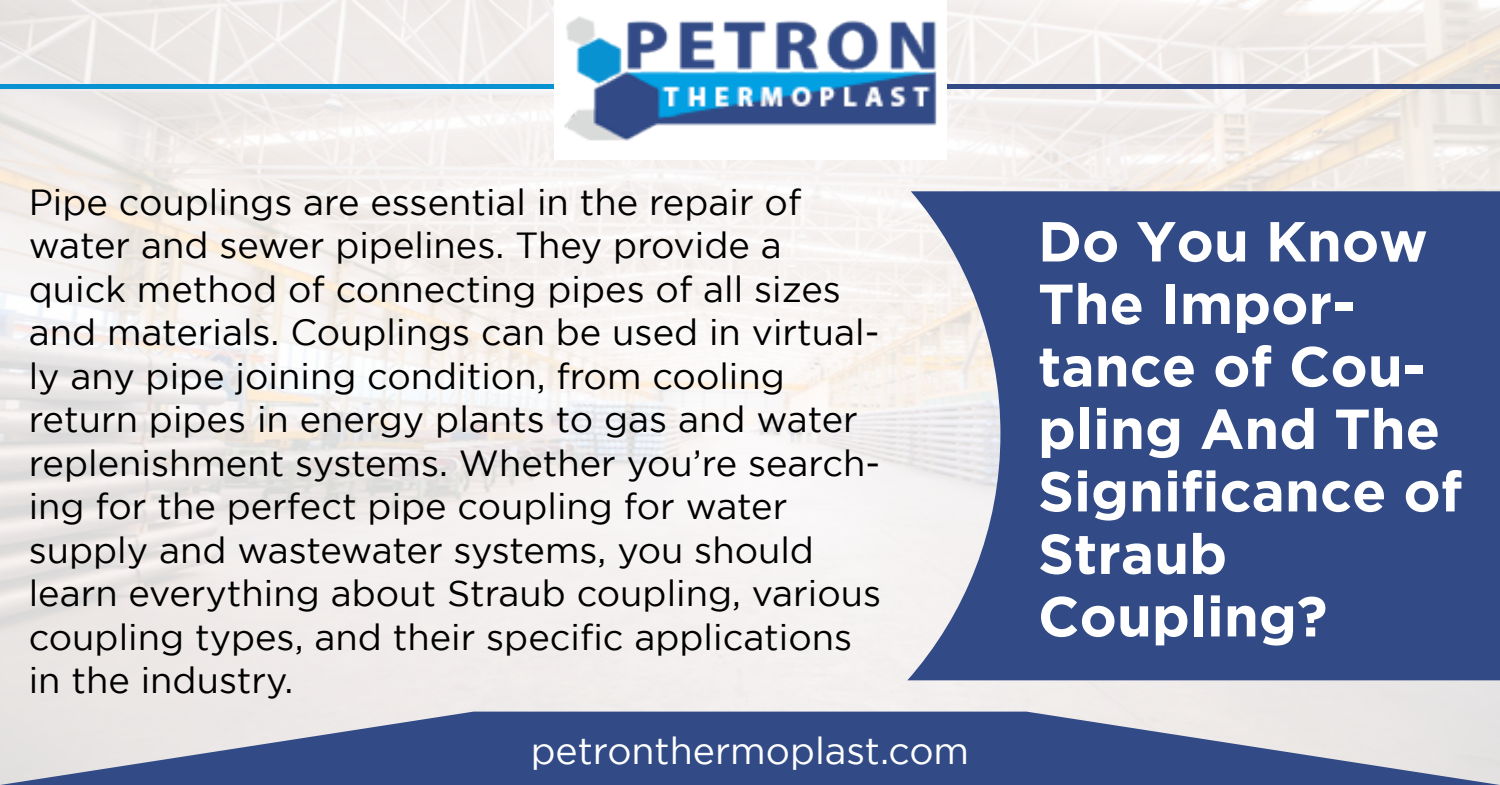
<style>
.page{position:relative;width:1500px;height:785px;background:#fff}
.page>*{position:absolute;margin:0;border:0;box-sizing:border-box;transform-origin:0 0}
.t1{font:700 56.25px/62.5px "Gotham";color:#fff}
.t2{font:37.5px "Gotham";color:#fff}
.t3{font:36.25px/43.5px "Gotham";color:#000}
</style>
<div class="page">
<svg style="left:907px;top:191px;width:593px;height:489px;background:#475d91"></svg>
<svg style="left:0;top:712px;width:1500px;height:73px;background:#6b7ba3"></svg>
<div style="left:0;top:84px;width:774px;height:5px;background:#0892d1"></div>
<div style="left:883px;top:84px;width:617px;height:5px;background:#324b86"></div>
<img style="left:554px;top:16px;width:392px;height:125px">
<p class="t3" style="left:29px;top:180px;width:854px">Pipe couplings are essential in the repair of water and sewer pipelines. They provide a quick method of connecting pipes of all sizes and materials. Couplings can be used in virtual&shy;ly any pipe joining condition, from cooling return pipes in energy plants to gas and water replenishment systems. Whether you’re search&shy;ing for the perfect pipe coupling for water supply and wastewater systems, you should learn everything about Straub coupling, various coupling types, and their specific applications in the industry.</p>
<p class="t2" style="left:531px;top:730px;width:440px">petronthermoplast.com</p>
<h1 class="t1" style="left:1038px;top:209px;width:426px">Do You Know<br>The Impor&shy;tance of Cou&shy;pling And The<br>Significance of<br>Straub<br>Coupling?</h1>
</div>
